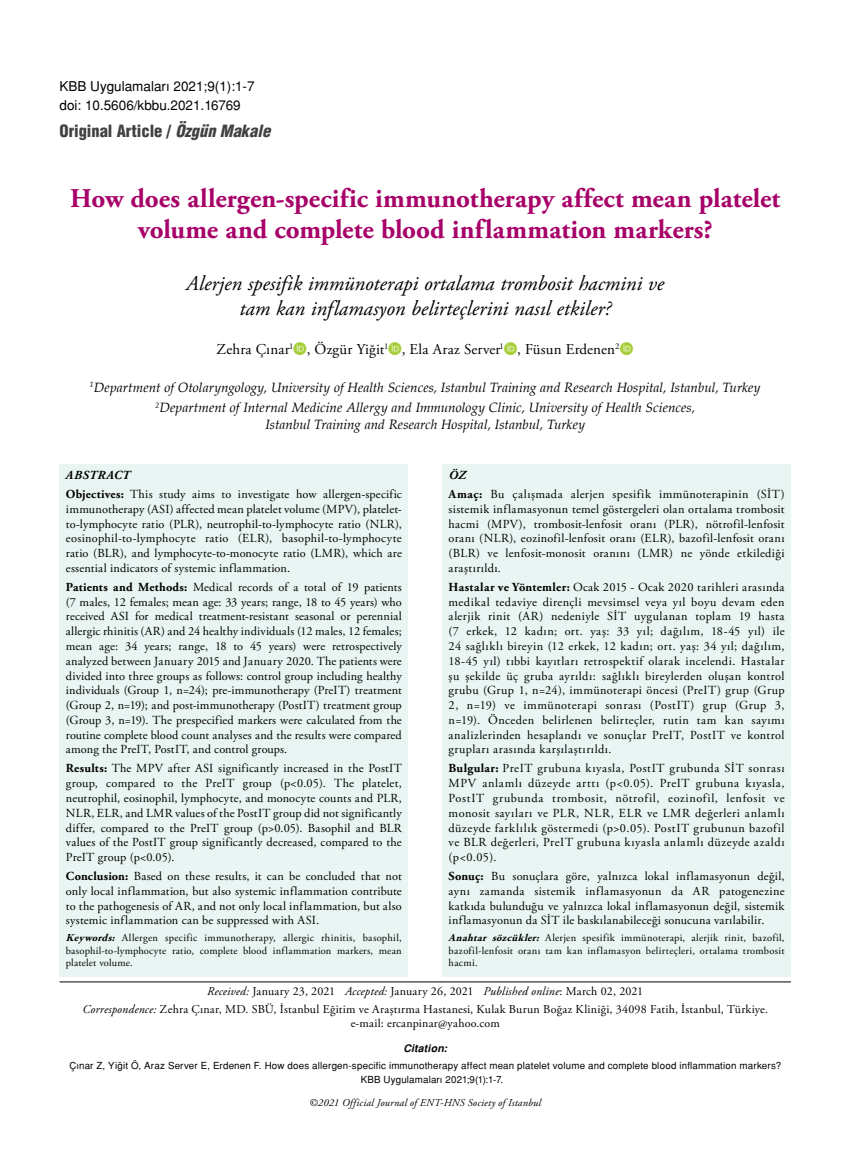
<style>
.page{position:relative;width:859px;height:1170px;background:#fff}
.page>*{position:absolute;margin:0;border:0;box-sizing:border-box;transform-origin:0 0}
.t1{font:700 27px/31.5px "Adobe Garamond Pro";color:#a70069;text-align:center}
.t2{font:italic 21px/25.5px "Adobe Garamond Pro";color:#000;text-align:center}
.t3{font:16.5px "Helvetica Condensed Black Tr";color:#414042}
.t4{font:15px "Adobe Garamond Pro";letter-spacing:.01em;color:#000}
.t5{font:italic 13.5px/20.4px "Palatino";color:#000;text-align:center}
.t6{font:13.5px/19.2px "Helvetica Normal Tr";color:#000}
.t7{font:12.3px/14.7px "Adobe Garamond Pro";letter-spacing:.025em;color:#000;text-align:justify}
.t8{font:12px/17.7px "Adobe Garamond Pro";letter-spacing:.02em;color:#000;text-align:center}
.t9{font:10.5px/12.6px "Adobe Garamond Pro";letter-spacing:.025em;color:#000;text-align:justify}
.t10{font:italic 10.5px "Adobe Garamond Pro";letter-spacing:.02em;color:#000}
.t11{font:10.5px "Helvetica Bold Italic Tr";letter-spacing:.02em;color:#000}
.t12{font:9.75px/13.5px "Helvetica Normal Tr";letter-spacing:.02em;color:#000}
.s1{font-family:"Helvetica Cond Black Italic Tr"}
.s2{font-weight:700;font-style:italic}
.s3{font-weight:700}
.s4{font-style:italic}
</style>
<div class="page">
<div style="left:442px;top:463px;width:349px;height:513px;background:#e8f5f3"></div>
<div style="left:60px;top:463px;width:348px;height:513px;background:#e8f5f3"></div>
<hr style="left:60px;top:981px;width:731px;height:1px;background:#000">
<p class="t6" style="left:60px;top:76px;width:197px">KBB Uygulamaları 2021;9(1):1-7 doi: 10.5606/kbbu.2021.16769</p>
<h3 class="t3" style="left:60px;top:120px;width:212px">Original Article / <span class="s1">Özgün Makale</span></h3>
<h1 class="t1" style="left:70px;top:183px;width:712px">How does allergen-specific immunotherapy affect mean platelet volume and complete blood inflammation markers?</h1>
<h2 class="t2" style="left:186px;top:271px;width:479px">Alerjen spesifik immünoterapi ortalama trombosit hacmini ve tam kan inflamasyon belirteçlerini nasıl etkiler?</h2>
<p class="t4" style="left:216px;top:340px;width:405px">Zehra Çınar<sup>1</sup> , Özgür Yiğit<sup>1</sup> , Ela Araz Server<sup>1</sup> , Füsun Erdenen<sup>2</sup></p>
<p class="t5" style="left:90px;top:377px;width:672px"><sup>1</sup>Department of Otolaryngology, University of Health Sciences, Istanbul Training and Research Hospital, Istanbul, Turkey<br><sup>2</sup>Department of Internal Medicine Allergy and Immunology Clinic, University of Health Sciences,</p>
<p class="t5" style="left:265px;top:413px;width:321px">Istanbul Training and Research Hospital, Istanbul, Turkey</p>
<p class="t7" style="left:66px;top:466px;width:337px;line-height:19px"><span class="s2">ABSTRACT<br></span><span class="s3">Objectives:</span> This study aims to investigate how allergen-specific</p>
<p class="t7" style="left:66px;top:502px;width:337px">immunotherapy (ASI) affected mean platelet volume (MPV), platelet&shy;to-lymphocyte ratio (PLR), neutrophil-to-lymphocyte ratio (NLR), eosinophil-to-lymphocyte ratio (ELR), basophil-to-lymphocyte ratio (BLR), and lymphocyte-to-monocyte ratio (LMR), which are essential indicators of systemic inflammation.</p>
<p class="t7" style="left:66px;top:580px;width:337px"><span class="s3">Patients and Methods:</span> Medical records of a total of 19 patients (7 males, 12 females; mean age: 33 years; range, 18 to 45 years) who received ASI for medical treatment-resistant seasonal or perennial allergic rhinitis (AR) and 24 healthy individuals (12 males, 12 females; mean age: 34 years; range, 18 to 45 years) were retrospectively analyzed between January 2015 and January 2020. The patients were divided into three groups as follows: control group including healthy individuals (Group 1, n=24); pre-immunotherapy (PreIT) treatment (Group 2, n=19); and post-immunotherapy (PostIT) treatment group (Group 3, n=19). The prespecified markers were calculated from the routine complete blood count analyses and the results were compared among the PreIT, PostIT, and control groups.</p>
<p class="t7" style="left:66px;top:761px;width:337px"><span class="s3">Results:</span> The MPV after ASI significantly increased in the PostIT group, compared to the PreIT group (p&lt;0.05). The platelet, neutrophil, eosinophil, lymphocyte, and monocyte counts and PLR, NLR, ELR, and LMR values of the PostIT group did not significantly differ, compared to the PreIT group (p&gt;0.05). Basophil and BLR values of the PostIT group significantly decreased, compared to the PreIT group (p&lt;0.05).</p>
<p class="t7" style="left:66px;top:869px;width:337px"><span class="s3">Conclusion:</span> Based on these results, it can be concluded that not only local inflammation, but also systemic inflammation contribute to the pathogenesis of AR, and not only local inflammation, but also systemic inflammation can be suppressed with ASI.</p>
<p class="t9" style="left:66px;top:931px;width:337px"><span class="s2">Keywords:</span> Allergen specific immunotherapy, allergic rhinitis, basophil, basophil-to-lymphocyte ratio, complete blood inflammation markers, mean platelet volume.</p>
<p class="t7" style="left:449px;top:466px;width:337px;line-height:19px"><span class="s2">ÖZ<br></span><span class="s3">Amaç:</span> Bu çalışmada alerjen spesifik immünoterapinin (SİT)</p>
<p class="t7" style="left:449px;top:502px;width:337px">sistemik inflamasyonun temel göstergeleri olan ortalama trombosit hacmi (MPV), trombosit-lenfosit oranı (PLR), nötrofil-lenfosit oranı (NLR), eozinofil-lenfosit oranı (ELR), bazofil-lenfosit oranı (BLR) ve lenfosit-monosit oranını (LMR) ne yönde etkilediği araştırıldı.</p>
<p class="t7" style="left:449px;top:580px;width:337px"><span class="s3">Hastalar ve Yöntemler:</span> Ocak 2015 - Ocak 2020 tarihleri arasında medikal tedaviye dirençli mevsimsel veya yıl boyu devam eden alerjik rinit (AR) nedeniyle SİT uygulanan toplam 19 hasta (7 erkek, 12 kadın; ort. yaş: 33 yıl; dağılım, 18-45 yıl) ile 24 sağlıklı bireyin (12 erkek, 12 kadın; ort. yaş: 34 yıl; dağılım, 18-45 yıl) tıbbi kayıtları retrospektif olarak incelendi. Hastalar şu şekilde üç gruba ayrıldı: sağlıklı bireylerden oluşan kontrol grubu (Grup 1, n=24), immünoterapi öncesi (PreIT) grup (Grup 2, n=19) ve immünoterapi sonrası (PostIT) grup (Grup 3, n=19). Önceden belirlenen belirteçler, rutin tam kan sayımı analizlerinden hesaplandı ve sonuçlar PreIT, PostIT ve kontrol grupları arasında karşılaştırıldı.</p>
<p class="t7" style="left:449px;top:761px;width:337px"><span class="s3">Bulgular:</span> PreIT grubuna kıyasla, PostIT grubunda SİT sonrası MPV anlamlı düzeyde arttı (p&lt;0.05). PreIT grubuna kıyasla, PostIT grubunda trombosit, nötrofil, eozinofil, lenfosit ve monosit sayıları ve PLR, NLR, ELR ve LMR değerleri anlamlı düzeyde farklılık göstermedi (p&gt;0.05). PostIT grubunun bazofil ve BLR değerleri, PreIT grubuna kıyasla anlamlı düzeyde azaldı (p&lt;0.05).</p>
<p class="t7" style="left:449px;top:869px;width:337px"><span class="s3">Sonuç:</span> Bu sonuçlara göre, yalnızca lokal inflamasyonun değil, aynı zamanda sistemik inflamasyonun da AR patogenezine katkıda bulunduğu ve yalnızca lokal inflamasyonun değil, sistemik inflamasyonun da SİT ile baskılanabileceği sonucuna varılabilir.</p>
<p class="t9" style="left:449px;top:931px;width:337px"><span class="s2">Anahtar sözcükler:</span> Alerjen spesifik immünoterapi, alerjik rinit, bazofil, bazofil-lenfosit oranı tam kan inflamasyon belirteçleri, ortalama trombosit hacmi.</p>
<p class="t8" style="left:82px;top:983px;width:687px"><span class="s4">Received:</span> January 23, 2021 <span class="s4">Accepted:</span> January 26, 2021 <span class="s4">Published online</span>: March 02, 2021<br><span class="s4">Correspondence:</span> Zehra Çınar, MD. SBÜ, İstanbul Eğitim ve Araştırma Hastanesi, Kulak Burun Boğaz Kliniği, 34098 Fatih, İstanbul, Türkiye.</p>
<p class="t8" style="left:351px;top:1014px;width:151px">e-mail: ercanpinar@yahoo.com</p>
<p class="t11" style="left:403px;top:1041px;width:45px">Citation:</p>
<p class="t12" style="left:361px;top:1059px;width:422px;text-indent:-291px">Çınar Z, Yiğit Ö, Araz Server E, Erdenen F. How does allergen-specific immunotherapy affect mean platelet volume and complete blood inflammation markers?<br>KBB Uygulamaları 2021;9(1):1-7.</p>
<p class="t10" style="left:309px;top:1096px;width:233px">©2021 Official Journal of ENT-HNS Society of Istanbul</p>
</div>
